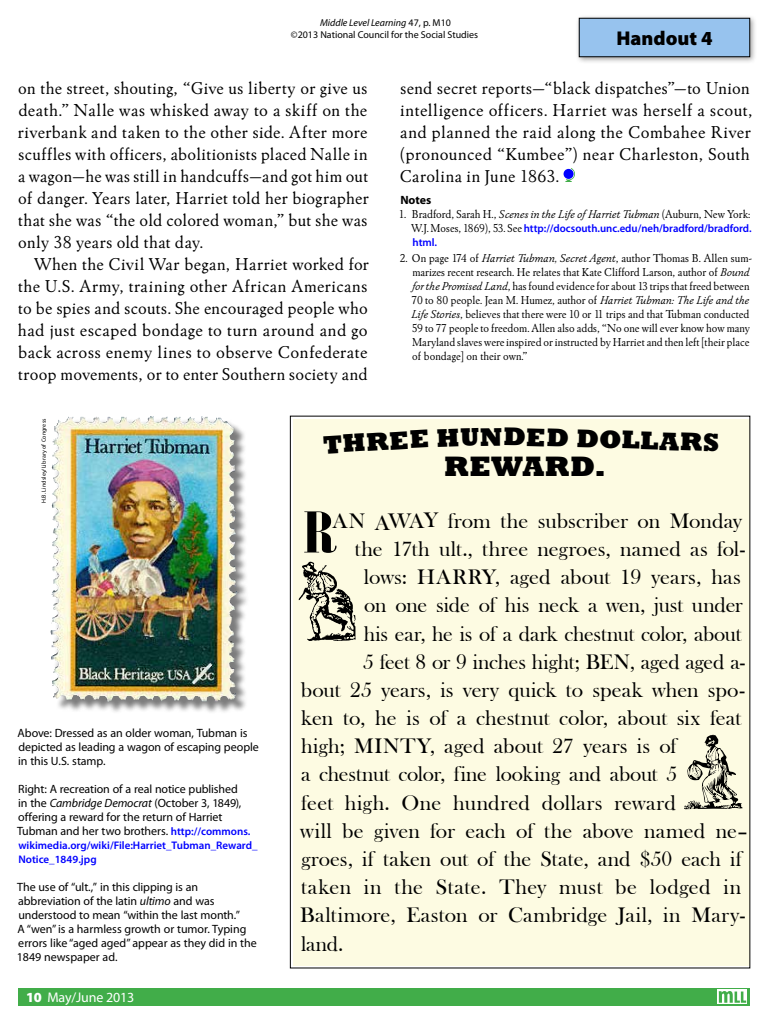
<style>
.page{position:relative;width:768px;height:1024px;background:#fff}
.page>*{position:absolute;margin:0;border:0;box-sizing:border-box;transform-origin:0 0}
.t1{font:800 28.8px "Rockwell";letter-spacing:.02em;color:#000}
.t2{font:800 26.2px "Rockwell";color:#000}
.t3{font:21.6px "Bask Old Face";color:#000}
.t4{font:21.6px "Bask Old Face";letter-spacing:.02em;color:#000}
.t5{font:900 20px "Myriad Pro";color:#000}
.t6{font:18px/22px "Winchester New ITC";letter-spacing:.02em;color:#000;text-align:justify}
.t7{font:14px "Myriad Pro";letter-spacing:-.01em;color:#fff}
.t8{font:12px/14.1px "Winchester New ITC";color:#000}
.t9{font:12px/14px "Myriad Pro";letter-spacing:-.005em;color:#000}
.t10{font:700 12px "Myriad Pro";color:#000}
.t11{font:600 11px/14px "Myriad Pro";color:#00f}
.t12{font:10px/12px "Myriad Pro";color:#000;text-align:center}
.t13{font:6px "Myriad Pro";letter-spacing:.015em;color:#000}
.s1{font-style:italic}
.s2{font-family:"Winchester New ITC";font-weight:400;font-size:12px;color:#000}
.s3{font-weight:600;font-size:11px;color:#00f}
.s4{font-weight:900}
</style>
<div class="page">
<div style="left:630px;top:988px;width:120px;height:18px;background:#41ad49"></div>
<div style="left:18px;top:988px;width:724px;height:18px;background:#41ad49"></div>
<div style="left:717px;top:990px;width:30px;height:14px;background:#e8f5e9"></div>
<svg style="left:719px;top:991px;width:27px;height:12px"></svg>
<div style="left:575px;top:14px;width:182px;height:50px;background:#000;opacity:.38"></div>
<div style="left:579px;top:18px;width:171px;height:39px;background:#97c3ee"></div>
<div style="left:579px;top:18px;width:171px;height:39px;border:1px solid #000"></div>
<svg style="left:565px;top:168px;width:10px;height:14px"></svg>
<div style="left:564px;top:169px;width:10px;height:10px;background:#00f;border-radius:50%"></div>
<div style="left:293px;top:419px;width:456px;height:547px;background:#fdfbe2"></div>
<svg style="left:299px;top:562px;width:57px;height:79px"></svg>
<svg style="left:304px;top:511px;width:33px;height:42px"></svg>
<svg style="left:684px;top:735px;width:59px;height:74px"></svg>
<div style="left:52px;top:418px;width:198px;height:296px;background:#000;opacity:.52"></div>
<img style="left:53px;top:416px;width:149px;height:37px">
<p class="t12" style="left:291px;top:16px;width:189px"><span class="s1">Middle Level Learning</span> 47, p. M10<br>©2013 National Council for the Social Studies</p>
<p class="t5" style="left:616px;top:27px;width:98px">Handout 4</p>
<p class="t6" style="left:18px;top:77px;width:352px">on the street, shouting, “Give us liberty or give us death.” Nalle was whisked away to a skiff on the riverbank and taken to the other side. After more scuffles with officers, abolitionists placed Nalle in a wagon—he was still in handcuffs—and got him out of danger. Years later, Harriet told her biographer that she was “the old colored woman,” but she was only 38 years old that day.</p>
<p class="t6" style="left:18px;top:253px;width:352px;text-indent:16px">When the Civil War began, Harriet worked for the U.S. Army, training other African Americans to be spies and scouts. She encouraged people who had just escaped bondage to turn around and go back across enemy lines to observe Confederate troop movements, or to enter Southern society and</p>
<p class="t6" style="left:400px;top:77px;width:354px;text-align:left">send secret reports—“black dispatches”—to Union intelligence officers. Harriet was herself a scout, and planned the raid along the Combahee River (pronounced “Kumbee”) near Charleston, South Carolina in June 1863.</p>
<p class="t10" style="left:400px;top:192px;width:33px">Notes</p>
<p class="t8" style="left:399px;top:207px;width:353px">1. Bradford, Sarah H., <span class="s1">Scenes in the Life of Harriet Tubman</span> (Auburn, New York:</p>
<p class="t11" style="left:412px;top:221px;width:341px"><span class="s2">W.J. Moses, 1869), 53. See</span> http://docsouth.unc.edu/neh/bradford/bradford. html.</p>
<p class="t8" style="left:411px;top:251px;width:343px;text-indent:-11px">2. On page 174 of <span class="s1">Harriet Tubman, Secret Agent</span>, author Thomas B. Allen sum&shy;marizes recent research. He relates that Kate Clifford Larson, author of <span class="s1">Bound for the Promised Land</span>, has found evidence for about 13 trips that freed between 70 to 80 people. Jean M. Humez, author of <span class="s1">Harriet Tubman: The Life and the Life Stories</span>, believes that there were 10 or 11 trips and that Tubman conducted 59 to 77 people to freedom. Allen also adds, “No one will ever know how many Maryland slaves were inspired or instructed by Harriet and then left [their place of bondage] on their own.”</p>
<p class="t13" style="left:40px;top:503px;width:86px;rotate:-90deg">H.B. Lindsley/Library of Congress</p>
<p class="t9" style="left:18px;top:726px;width:243px">Above: Dressed as an older woman, Tubman is depicted as leading a wagon of escaping people in this U.S. stamp.</p>
<p class="t9" style="left:17px;top:782px;width:235px">Right: A recreation of a real notice published<br>in the <span class="s1">Cambridge Democrat</span> (October 3, 1849), offering a reward for the return of Harriet Tubman and her two brothers. <span class="s3">http://commons.</span></p>
<p class="t11" style="left:18px;top:838px;width:241px">wikimedia.org/wiki/File:Harriet_Tubman_Reward_<br>Notice_1849.jpg</p>
<p class="t9" style="left:17px;top:880px;width:242px">The use of “ult.,” in this clipping is an abbreviation of the latin <span class="s1">ultimo</span> and was understood to mean “within the last month.”<br>A “wen” is a harmless growth or tumor. Typing errors like “aged aged” appear as they did in the 1849 newspaper ad.</p>
<p class="t7" style="left:26px;top:989px;width:110px"><span class="s4">10</span> May/June 2013</p>
<h2 class="t2" style="left:322px;top:429px;width:108px;rotate:-3deg">THREE</h2>
<h2 class="t2" style="left:527px;top:421px;width:195px;rotate:2deg">ED DOLLARS</h2>
<h1 class="t1" style="left:444px;top:450px;width:163px">REWARD.</h1>
<p class="t3" style="left:332px;top:509px;width:411px">AN AWAY from the subscriber on Monday</p>
<p class="t3" style="left:355px;top:537px;width:392px">the 17th ult., three negroes, named as fol-</p>
<p class="t3" style="left:364px;top:565px;width:379px">lows: HARRY, aged about 19 years, has</p>
<p class="t3" style="left:364px;top:593px;width:380px">on one side of his neck a wen, just under</p>
<p class="t3" style="left:364px;top:622px;width:379px">his ear, he is of a dark chestnut color, about</p>
<p class="t3" style="left:363px;top:650px;width:383px">5 feet 8 or 9 inches hight; BEN, aged aged a-</p>
<p class="t3" style="left:301px;top:678px;width:446px">bout 25 years, is very quick to speak when spo-</p>
<p class="t3" style="left:301px;top:706px;width:442px">ken to, he is of a chestnut color, about six feat</p>
<p class="t3" style="left:301px;top:734px;width:377px">high; MINTY, aged about 27 years is of</p>
<p class="t3" style="left:301px;top:762px;width:378px">a chestnut color, fine looking and about 5</p>
<p class="t3" style="left:301px;top:791px;width:376px">feet high. One hundred dollars reward</p>
<p class="t3" style="left:300px;top:819px;width:449px">will be given for each of the above named ne–</p>
<p class="t3" style="left:302px;top:847px;width:442px">groes, if taken out of the State, and $50 each if</p>
<p class="t4" style="left:301px;top:875px;width:442px">taken in the State. They must be lodged in</p>
<p class="t3" style="left:300px;top:903px;width:447px">Baltimore, Easton or Cambridge Jail, in Mary-</p>
<p class="t3" style="left:301px;top:931px;width:44px">land.</p>
</div>
